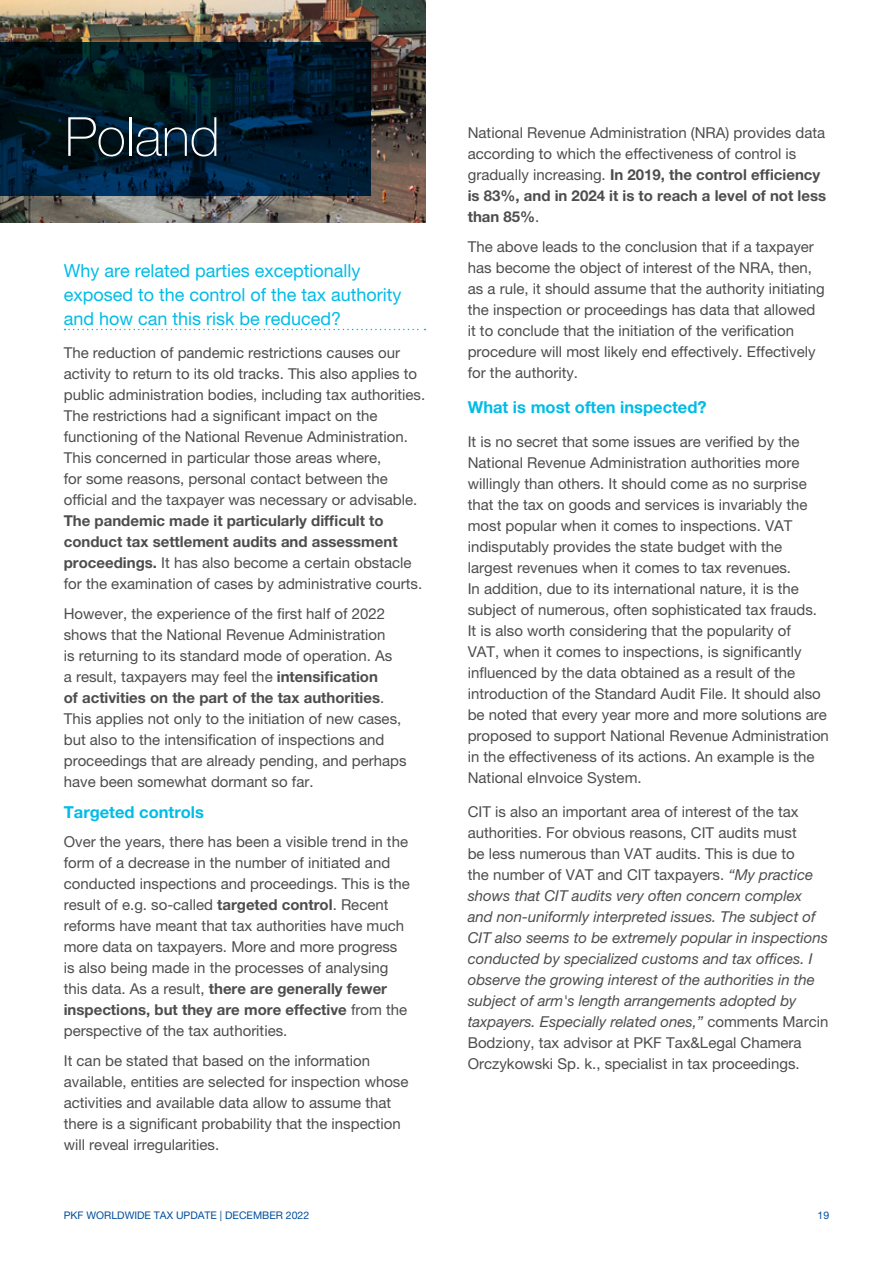
<style>
.page{position:relative;width:893px;height:1263px;background:#fff}
.page>*{position:absolute;margin:0;border:0;box-sizing:border-box;transform-origin:0 0}
.t1{font:100 54px "Helvetica Neue LT Pro";color:#fff}
.t2{font:18px/24px "Helvetica Neue LT Pro";color:#00bce7}
.t3{font:700 16.5px "Helvetica Neue LT Pro";color:#00bce7}
.t4{font:15px/21px "Helvetica Neue LT Pro";color:#4d4d4f}
.t5{font:italic 15px/21px "Helvetica Neue LT Pro";color:#4d4d4f}
.t6{font:700 15px/21px "Helvetica Neue LT Pro";color:#4d4d4f}
.t7{font:10.5px "Helvetica Neue LT Pro";color:#004f9d}
.s1{font-weight:700}
.s2{font-style:normal}
.s3{font-weight:400}
</style>
<div class="page">
<img style="left:0;top:0;width:425px;height:223px">
<svg style="left:65px;top:329px;width:360px;height:1px"></svg>
<svg style="left:0;top:43px;width:371px;height:153px;background:#001a2b"></svg>
<h1 class="t1" style="left:65px;top:106px;width:157px">Poland</h1>
<p class="t4" style="left:468px;top:122px;width:360px">National Revenue Administration (NRA) provides data according to which the effectiveness of control is gradually increasing. <span class="s1">In 2019, the control efficiency is 83%, and in 2024 it is to reach a level of not less than 85%</span>.</p>
<p class="t4" style="left:468px;top:236px;width:359px">The above leads to the conclusion that if a taxpayer has become the object of interest of the NRA, then, as a rule, it should assume that the authority initiating the inspection or proceedings has data that allowed it to conclude that the initiation of the verification procedure will most likely end effectively. Effectively for the authority.</p>
<p class="t3" style="left:468px;top:397px;width:240px">What is most often inspected?</p>
<p class="t4" style="left:468px;top:431px;width:363px">It is no secret that some issues are verified by the National Revenue Administration authorities more willingly than others. It should come as no surprise that the tax on goods and services is invariably the most popular when it comes to inspections. VAT indisputably provides the state budget with the largest revenues when it comes to tax revenues.<br>In addition, due to its international nature, it is the subject of numerous, often sophisticated tax frauds.<br>It is also worth considering that the popularity of<br>VAT, when it comes to inspections, is significantly influenced by the data obtained as a result of the introduction of the Standard Audit File. It should also be noted that every year more and more solutions are proposed to support National Revenue Administration in the effectiveness of its actions. An example is the National eInvoice System.</p>
<p class="t5" style="left:468px;top:800px;width:362px"><span class="s2">CIT is also an important area of interest of the tax authorities. For obvious reasons, CIT audits must<br>be less numerous than VAT audits. This is due to<br>the number of VAT and CIT taxpayers.</span> “My practice shows that CIT audits very often concern complex and non-uniformly interpreted issues. The subject of CIT also seems to be extremely popular in inspections conducted by specialized customs and tax offices. I observe the growing interest of the authorities in the subject of arm's length arrangements adopted by taxpayers. Especially related ones,” <span class="s2">comments Marcin Bodziony, tax advisor at PKF Tax&amp;Legal Chamera Orczykowski Sp. k., specialist in tax proceedings.</span></p>
<p class="t2" style="left:64px;top:258px;width:339px">Why are related parties exceptionally exposed to the control of the tax authority and how can this risk be reduced?</p>
<p class="t4" style="left:64px;top:342px;width:363px">The reduction of pandemic restrictions causes our activity to return to its old tracks. This also applies to public administration bodies, including tax authorities.<br>The restrictions had a significant impact on the functioning of the National Revenue Administration.<br>This concerned in particular those areas where,<br>for some reasons, personal contact between the official and the taxpayer was necessary or advisable.</p>
<p class="t6" style="left:64px;top:510px;width:360px">The pandemic made it particularly difficult to conduct tax settlement audits and assessment proceedings. <span class="s3">It has also become a certain obstacle for the examination of cases by administrative courts.</span></p>
<p class="t4" style="left:64px;top:603px;width:344px">However, the experience of the first half of 2022 shows that the National Revenue Administration<br>is returning to its standard mode of operation. As<br>a result, taxpayers may feel the <span class="s1">intensification<br>of activities on the part of the tax authorities</span>.<br>This applies not only to the initiation of new cases, but also to the intensification of inspections and proceedings that are already pending, and perhaps have been somewhat dormant so far.</p>
<p class="t3" style="left:64px;top:802px;width:142px">Targeted controls</p>
<p class="t4" style="left:64px;top:831px;width:348px">Over the years, there has been a visible trend in the form of a decrease in the number of initiated and conducted inspections and proceedings. This is the result of e.g. so-called <span class="s1">targeted control</span>. Recent reforms have meant that tax authorities have much more data on taxpayers. More and more progress is also being made in the processes of analysing this data. As a result, <span class="s1">there are generally fewer inspections, but they are more effective</span> from the perspective of the tax authorities.</p>
<p class="t4" style="left:64px;top:1050px;width:346px">It can be stated that based on the information available, entities are selected for inspection whose activities and available data allow to assume that there is a significant probability that the inspection will reveal irregularities.</p>
<p class="t7" style="left:64px;top:1209px;width:247px">PKF WORLDWIDE TAX UPDATE | DECEMBER 2022</p>
<p class="t7" style="left:817px;top:1209px;width:13px">19</p>
</div>
